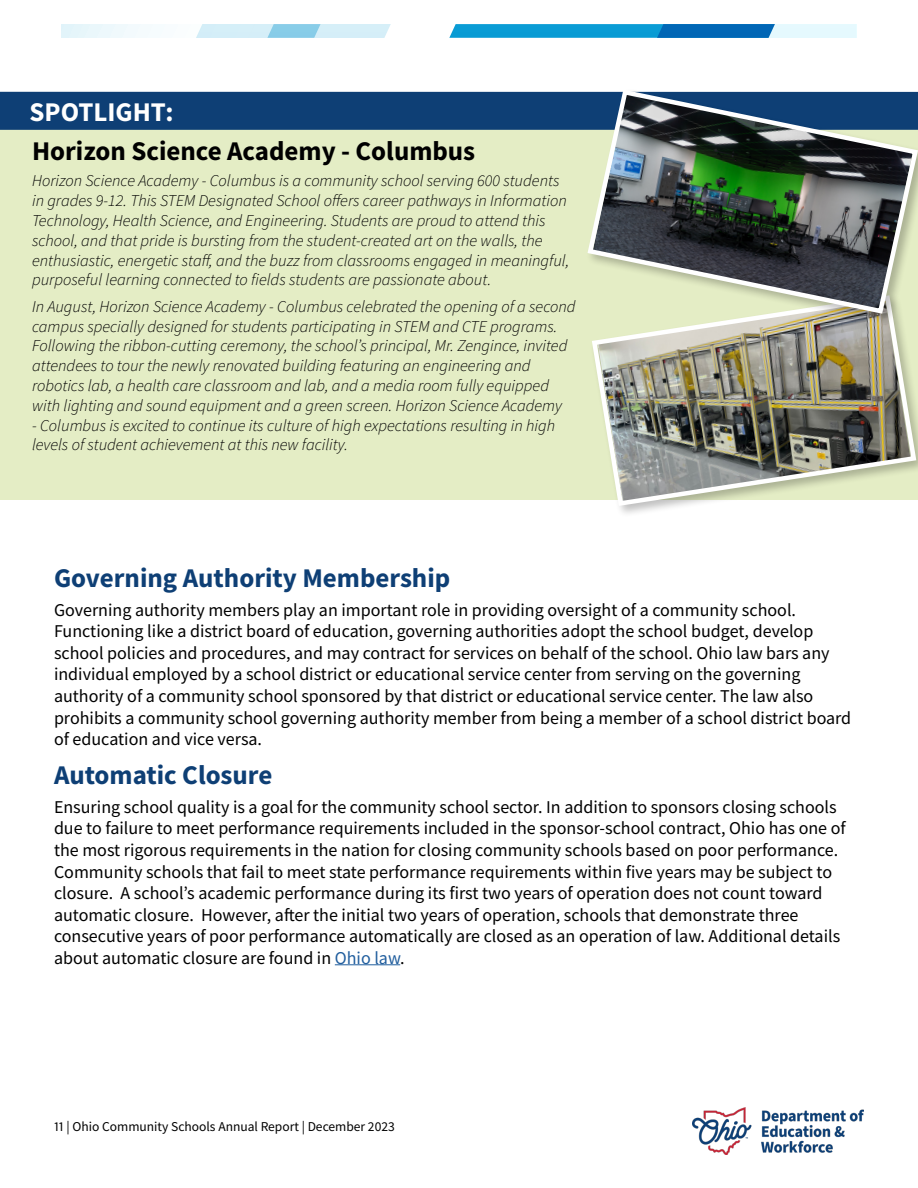
<style>
.page{position:relative;width:918px;height:1188px;background:#fff}
.page>*{position:absolute;margin:0;border:0;box-sizing:border-box;transform-origin:0 0}
.t1{font:700 27px "Source Sans Pro";color:#0e3f75}
.t2{font:700 27px "Source Sans Pro";color:#000}
.t3{font:700 27px "Source Sans Pro";color:#fff}
.t4{font:18px/21.6px "Source Sans Pro";color:#000}
.t5{font:italic 300 16.5px/19.8px "Source Sans Pro";color:#000}
.t6{font:13.5px "Source Sans Pro";color:#000}
.s1{color:#215e9e}
</style>
<div class="page">
<svg style="left:62px;top:24px;width:794px;height:14px"></svg>
<img style="left:692px;top:1107px;width:171px;height:47px">
<div style="left:0;top:129px;width:918px;height:371px;background:#e4edc5"></div>
<img style="left:592px;top:325px;width:326px;height:183px">
<div style="left:0;top:92px;width:918px;height:38px;background:#0e3f75"></div>
<div style="left:585px;top:87px;width:333px;height:238px;background:#000;opacity:.25"></div>
<svg style="left:585px;top:87px;width:333px;height:229px"></svg>
<hr style="left:335px;top:964px;width:65px;height:1px;background:#215e9e">
<p class="t3" style="left:30px;top:94px;width:145px">SPOTLIGHT:</p>
<p class="t2" style="left:32px;top:133px;width:445px">Horizon Science Academy - Columbus</p>
<p class="t5" style="left:32px;top:171px;width:539px">Horizon Science Academy - Columbus is a community school serving 600 students in grades 9-12. This STEM Designated School offers career pathways in Information Technology, Health Science, and Engineering. Students are proud to attend this school, and that pride is bursting from the student-created art on the walls, the enthusiastic, energetic staff, and the buzz from classrooms engaged in meaningful, purposeful learning connected to fields students are passionate about.</p>
<p class="t5" style="left:32px;top:296px;width:545px">In August, Horizon Science Academy - Columbus celebrated the opening of a second campus specially designed for students participating in STEM and CTE programs.<br>Following the ribbon-cutting ceremony, the school’s principal, Mr. Zengince, invited attendees to tour the newly renovated building featuring an engineering and robotics lab, a health care classroom and lab, and a media room fully equipped with lighting and sound equipment and a green screen. Horizon Science Academy</p>
<p class="t5" style="left:32px;top:415px;width:525px">- Columbus is excited to continue its culture of high expectations resulting in high levels of student achievement at this new facility.</p>
<p class="t1" style="left:54px;top:560px;width:398px">Governing Authority Membership</p>
<p class="t4" style="left:54px;top:599px;width:799px">Governing authority members play an important role in providing oversight of a community school.<br>Functioning like a district board of education, governing authorities adopt the school budget, develop school policies and procedures, and may contract for services on behalf of the school. Ohio law bars any individual employed by a school district or educational service center from serving on the governing authority of a community school sponsored by that district or educational service center. The law also prohibits a community school governing authority member from being a member of a school district board of education and vice versa.</p>
<p class="t1" style="left:54px;top:757px;width:220px">Automatic Closure</p>
<p class="t4" style="left:54px;top:796px;width:793px">Ensuring school quality is a goal for the community school sector. In addition to sponsors closing schools due to failure to meet performance requirements included in the sponsor-school contract, Ohio has one of the most rigorous requirements in the nation for closing community schools based on poor performance.<br>Community schools that fail to meet state performance requirements within five years may be subject to closure. A school’s academic performance during its first two years of operation does not count toward automatic closure. However, after the initial two years of operation, schools that demonstrate three consecutive years of poor performance automatically are closed as an operation of law. Additional details about automatic closure are found in <span class="s1">Ohio law</span>.</p>
<p class="t6" style="left:54px;top:1118px;width:342px">11 | Ohio Community Schools Annual Report | December 2023</p>
</div>
